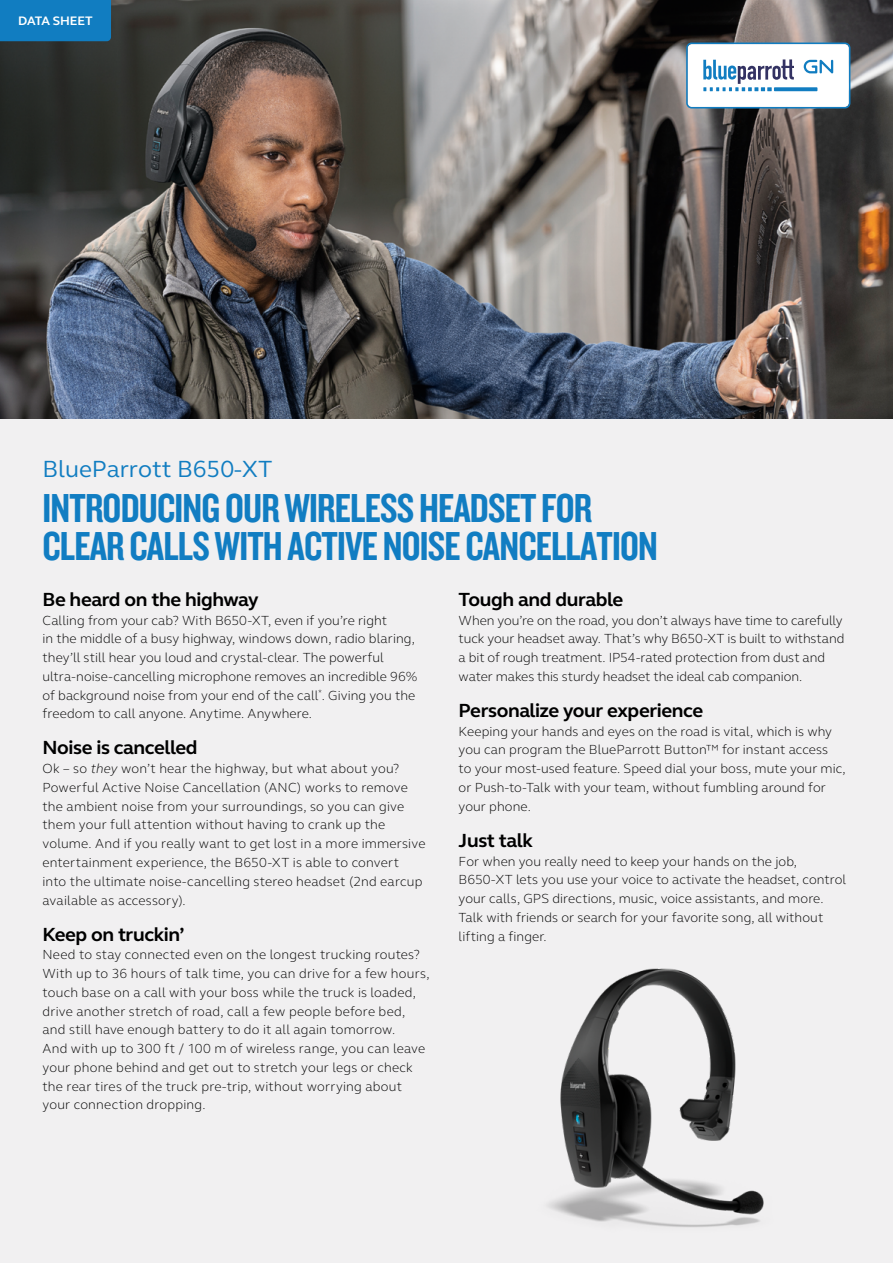
<style>
.page{position:relative;width:893px;height:1263px;background:#fff}
.page>*{position:absolute;margin:0;border:0;box-sizing:border-box;transform-origin:0 0}
.t1{font:42px/37.5px "Knockout HTF49 Liteweight";letter-spacing:-.02em;color:#117dc2}
.t2{font:24px "GN Elliot";color:#117dc1}
.t3{font:700 19.5px "GN Elliot";letter-spacing:-.02em;color:#000}
.t4{font:300 13.5px/18.8px "GN Elliot";letter-spacing:.01em;color:#000}
.t5{font:700 12.6px "GN Elliot";color:#fff}
.s1{font-style:italic}
</style>
<div class="page">
<div style="left:0;top:408px;width:893px;height:855px;background:#f1f0f1"></div>
<img style="left:0;top:0;width:893px;height:418px">
<svg style="left:686px;top:43px;width:164px;height:66px"></svg>
<div style="left:0;top:0;width:111px;height:41px;background:#117dc1"></div>
<img style="left:547px;top:968px;width:217px;height:260px">
<p class="t5" style="left:18px;top:13px;width:76px">DATA SHEET</p>
<h2 class="t2" style="left:43px;top:452px;width:231px">BlueParrott B650-XT</h2>
<h1 class="t1" style="left:43px;top:491px;width:617px">INTRODUCING OUR WIRELESS HEADSET FOR<br>CLEAR CALLS WITH ACTIVE NOISE CANCELLATION</h1>
<h3 class="t3" style="left:43px;top:586px;width:218px">Be heard on the highway</h3>
<p class="t4" style="left:43px;top:610px;width:376px">Calling from your cab? With B650-XT, even if you’re right<br>in the middle of a busy highway, windows down, radio blaring, they’ll still hear you loud and crystal-clear. The powerful ultra-noise-cancelling microphone removes an incredible 96% of background noise from your end of the call<sup>*</sup>. Giving you the freedom to call anyone. Anytime. Anywhere.</p>
<h3 class="t3" style="left:43px;top:735px;width:157px">Noise is cancelled</h3>
<p class="t4" style="left:43px;top:759px;width:384px">Ok – so <span class="s1">they</span> won’t hear the highway, but what about you?<br>Powerful Active Noise Cancellation (ANC) works to remove the ambient noise from your surroundings, so you can give them your full attention without having to crank up the volume. And if you really want to get lost in a more immersive entertainment experience, the B650-XT is able to convert into the ultimate noise-cancelling stereo headset (2nd earcup available as accessory).</p>
<h3 class="t3" style="left:43px;top:921px;width:144px">Keep on truckin’</h3>
<p class="t4" style="left:43px;top:945px;width:388px">Need to stay connected even on the longest trucking routes?<br>With up to 36 hours of talk time, you can drive for a few hours, touch base on a call with your boss while the truck is loaded, drive another stretch of road, call a few people before bed, and still have enough battery to do it all again tomorrow.<br>And with up to 300 ft / 100 m of wireless range, you can leave your phone behind and get out to stretch your legs or check the rear tires of the truck pre-trip, without worrying about your connection dropping.</p>
<h3 class="t3" style="left:459px;top:586px;width:166px">Tough and durable</h3>
<p class="t4" style="left:459px;top:610px;width:387px">When you’re on the road, you don’t always have time to carefully tuck your headset away. That’s why B650-XT is built to withstand a bit of rough treatment. IP54-rated protection from dust and water makes this sturdy headset the ideal cab companion.</p>
<h3 class="t3" style="left:459px;top:697px;width:246px">Personalize your experience</h3>
<p class="t4" style="left:459px;top:721px;width:389px">Keeping your hands and eyes on the road is vital, which is why you can program the BlueParrott Button™ for instant access<br>to your most-used feature. Speed dial your boss, mute your mic, or Push-to-Talk with your team, without fumbling around for your phone.</p>
<h3 class="t3" style="left:459px;top:827px;width:76px">Just talk</h3>
<p class="t4" style="left:459px;top:851px;width:389px">For when you really need to keep your hands on the job, B650-XT lets you use your voice to activate the headset, control your calls, GPS directions, music, voice assistants, and more.<br>Talk with friends or search for your favorite song, all without lifting a finger.</p>
</div>
